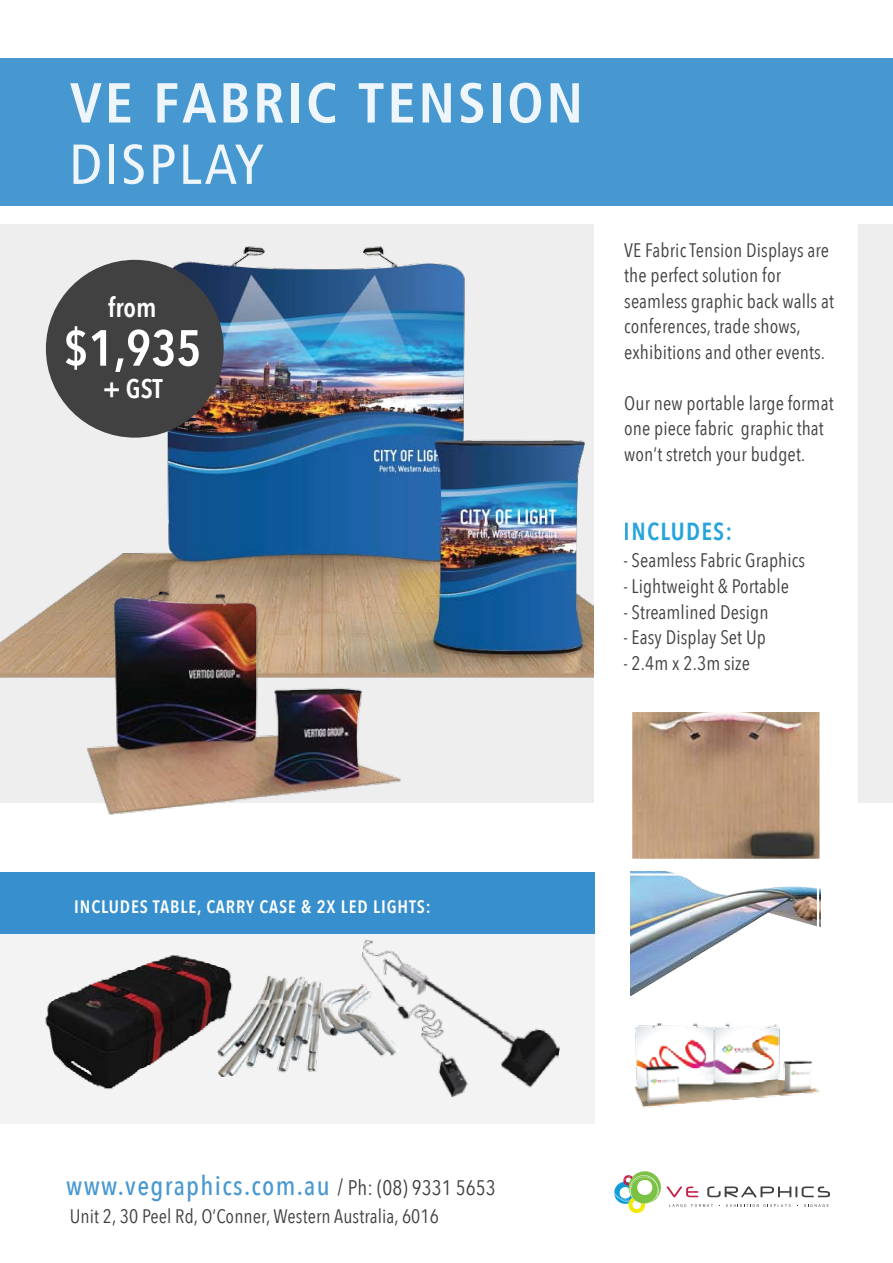
<style>
.page{position:relative;width:893px;height:1263px;background:#fff}
.page>*{position:absolute;margin:0;border:0;box-sizing:border-box;transform-origin:0 0}
.t1{font:600 50.25px "Avenir Next Condensed";color:#fff}
.t2{font:500 27px "Avenir Next Condensed";letter-spacing:.05em;color:rgb(55 143 205/.92)}
.t3{font:600 26.85px "Avenir Next Condensed";color:#fff}
.t4{font:600 24.6px "Avenir Next Condensed";letter-spacing:.05em;color:#139cd8}
.t5{font:19.5px/25.5px "Avenir Next Condensed";letter-spacing:.005em;color:#414142}
.t6{font:600 18px "Avenir Next Condensed";letter-spacing:.05em;color:#fff}
.s1{font-weight:400;font-size:22.5px;color:#414142}
.s2{font-weight:400;font-size:21px;color:#414142}
</style>
<div class="page">
<div style="left:0;top:224px;width:893px;height:579px;background:#ebebed"></div>
<img style="left:0;top:224px;width:595px;height:481px">
<div style="left:595px;top:206px;width:263px;height:656px;background:#fff"></div>
<div style="left:0;top:873px;width:595px;height:251px;background:#f3f3f4"></div>
<div style="left:0;top:873px;width:595px;height:61px;background:#378fcd"></div>
<svg style="left:614px;top:1171px;width:216px;height:42px"></svg>
<div style="left:0;top:58px;width:893px;height:148px;background:#4798d1"></div>
<svg style="left:70px;top:83px;width:32px;height:39px"></svg>
<svg style="left:109px;top:83px;width:21px;height:39px"></svg>
<svg style="left:157px;top:83px;width:59px;height:39px"></svg>
<svg style="left:224px;top:83px;width:24px;height:39px"></svg>
<svg style="left:257px;top:83px;width:26px;height:39px"></svg>
<div style="left:292px;top:83px;width:7px;height:39px;background:#eff6fb"></div>
<svg style="left:309px;top:83px;width:26px;height:40px"></svg>
<svg style="left:359px;top:83px;width:24px;height:39px"></svg>
<svg style="left:392px;top:83px;width:21px;height:39px"></svg>
<svg style="left:423px;top:83px;width:28px;height:39px"></svg>
<svg style="left:460px;top:83px;width:23px;height:40px"></svg>
<div style="left:493px;top:83px;width:7px;height:39px;background:#eff6fb"></div>
<svg style="left:510px;top:83px;width:31px;height:40px"></svg>
<svg style="left:551px;top:83px;width:28px;height:39px"></svg>
<svg style="left:73px;top:145px;width:27px;height:39px"></svg>
<div style="left:109px;top:145px;width:5px;height:39px;background:#eff6fb"></div>
<svg style="left:124px;top:144px;width:20px;height:40px"></svg>
<svg style="left:153px;top:145px;width:21px;height:39px"></svg>
<svg style="left:183px;top:145px;width:81px;height:39px"></svg>
<div style="left:46px;top:260px;width:178px;height:178px;background:#414142;border-radius:50%"></div>
<img style="left:45px;top:955px;width:186px;height:135px">
<img style="left:218px;top:976px;width:123px;height:101px">
<img style="left:341px;top:939px;width:219px;height:159px">
<img style="left:633px;top:713px;width:186px;height:145px">
<div style="left:630px;top:710px;width:192px;height:151px;border:2px solid #fff"></div>
<img style="left:630px;top:980px;width:191px;height:128px">
<img style="left:631px;top:872px;width:190px;height:124px">
<img style="left:87px;top:574px;width:315px;height:241px">
<h3 class="t3" style="left:108px;top:285px;width:50px">from</h3>
<h1 class="t1" style="left:63px;top:305px;width:139px">$1,935</h1>
<h3 class="t3" style="left:103px;top:365px;width:62px">+ GST</h3>
<p class="t6" style="left:74px;top:891px;width:358px">INCLUDES TABLE, CARRY CASE &amp; 2X LED LIGHTS:</p>
<h2 class="t2" style="left:66px;top:1169px;width:431px">www.vegraphics.com.au <span class="s1">/</span> <span class="s2">Ph: (08) 9331 5653</span></h2>
<p class="t5" style="left:70px;top:1202px;width:371px">Unit 2, 30 Peel Rd, O’Conner, Western Australia, 6016</p>
<p class="t5" style="left:624px;top:236px;width:211px">VE Fabric Tension Displays are the perfect solution for seamless graphic back walls at conferences, trade shows, exhibitions and other events.</p>
<p class="t5" style="left:624px;top:389px;width:211px">Our new portable large format one piece fabric graphic that won’t stretch your budget.</p>
<p class="t4" style="left:624px;top:510px;width:110px">INCLUDES:</p>
<p class="t5" style="left:623px;top:547px;width:183px">- Seamless Fabric Graphics</p>
<p class="t5" style="left:623px;top:572px;width:167px">- Lightweight &amp; Portable</p>
<p class="t5" style="left:623px;top:598px;width:147px">- Streamlined Design</p>
<p class="t5" style="left:623px;top:623px;width:144px">- Easy Display Set Up</p>
<p class="t5" style="left:623px;top:649px;width:128px">- 2.4m x 2.3m size</p>
</div>
